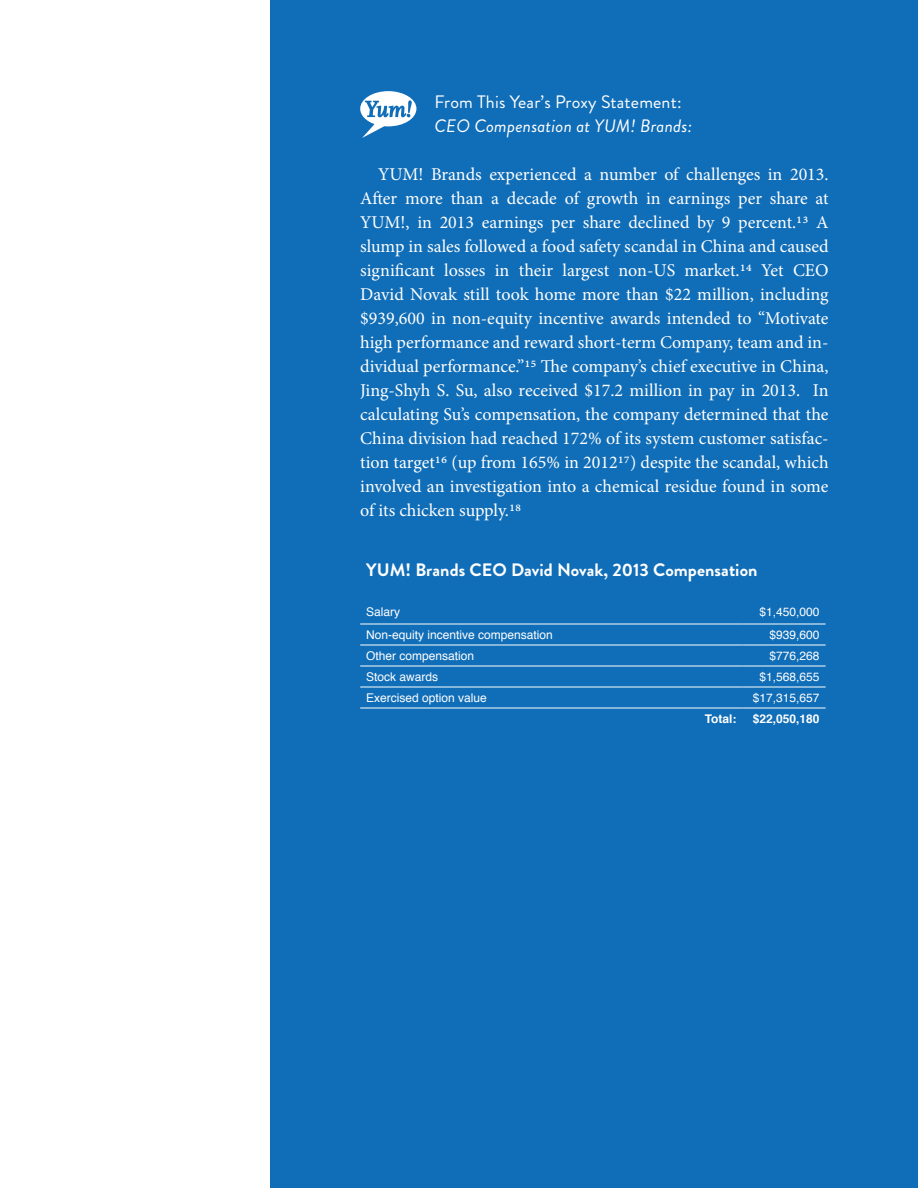
<style>
.page{position:relative;width:918px;height:1188px;background:#fff}
.page>*{position:absolute;margin:0;border:0;box-sizing:border-box;transform-origin:0 0}
.t1{font:18px/24px "Minion Pro";letter-spacing:-.005em;color:#fff;text-align:justify}
.t2{font:700 18px "Brandon Grotesque";letter-spacing:.005em;color:#fff}
.t3{font:18px "Brandon Grotesque";letter-spacing:.01em;color:#fff}
.t4{font:italic 18px "Brandon Grotesque";letter-spacing:.01em;color:#fff}
.t5{font:12px "Helvetica";color:#fff}
.t6{font:700 12px "Helvetica";color:#fff}
</style>
<div class="page">
<div style="left:270px;top:0;width:648px;height:1188px;background:#106db7"></div>
<hr style="left:360px;top:624px;width:383px;height:1px;background:#fff">
<hr style="left:743px;top:624px;width:83px;height:1px;background:#fff">
<hr style="left:360px;top:645px;width:383px;height:1px;background:#fff">
<hr style="left:743px;top:645px;width:83px;height:1px;background:#fff">
<hr style="left:360px;top:666px;width:383px;height:1px;background:#fff">
<hr style="left:743px;top:666px;width:83px;height:1px;background:#fff">
<hr style="left:360px;top:687px;width:383px;height:1px;background:#fff">
<hr style="left:743px;top:687px;width:83px;height:1px;background:#fff">
<hr style="left:360px;top:708px;width:383px;height:1px;background:#fff">
<hr style="left:743px;top:708px;width:83px;height:1px;background:#fff">
<svg style="left:360px;top:91px;width:56px;height:47px"></svg>
<p class="t3" style="left:434px;top:89px;width:249px">From This Year’s Proxy Statement:</p>
<p class="t4" style="left:434px;top:113px;width:259px">CEO Compensation at YUM! Brands:</p>
<p class="t1" style="left:360px;top:162px;width:470px;text-indent:18px">YUM! Brands experienced a number of challenges in 2013.<br>After more than a decade of growth in earnings per share at YUM!, in 2013 earnings per share declined by 9 percent.13 A slump in sales followed a food safety scandal in China and caused significant losses in their largest non-US market.14 Yet CEO David Novak still took home more than $22 million, including $939,600 in non-equity incentive awards intended to “Motivate high performance and reward short-term Company, team and in&shy;dividual performance.”15 The company’s chief executive in China, Jing-Shyh S. Su, also received $17.2 million in pay in 2013. In calculating Su’s compensation, the company determined that the China division had reached 172% of its system customer satisfac&shy;tion target16 (up from 165% in 201217) despite the scandal, which involved an investigation into a chemical residue found in some of its chicken supply.18</p>
<p class="t2" style="left:366px;top:557px;width:393px">YUM! Brands CEO David Novak, 2013 Compensation</p>
<p class="t5" style="left:366px;top:606px;width:36px">Salary</p>
<p class="t5" style="left:760px;top:606px;width:62px">$1,450,000</p>
<p class="t5" style="left:366px;top:630px;width:188px">Non-equity incentive compensation</p>
<p class="t5" style="left:770px;top:630px;width:52px">$939,600</p>
<p class="t5" style="left:366px;top:651px;width:110px">Other compensation</p>
<p class="t5" style="left:770px;top:651px;width:52px">$776,268</p>
<p class="t5" style="left:366px;top:672px;width:74px">Stock awards</p>
<p class="t5" style="left:760px;top:672px;width:62px">$1,568,655</p>
<p class="t5" style="left:366px;top:693px;width:122px">Exercised option value</p>
<p class="t5" style="left:753px;top:693px;width:68px">$17,315,657</p>
<p class="t6" style="left:705px;top:714px;width:33px">Total:</p>
<p class="t6" style="left:753px;top:714px;width:68px">$22,050,180</p>
</div>
